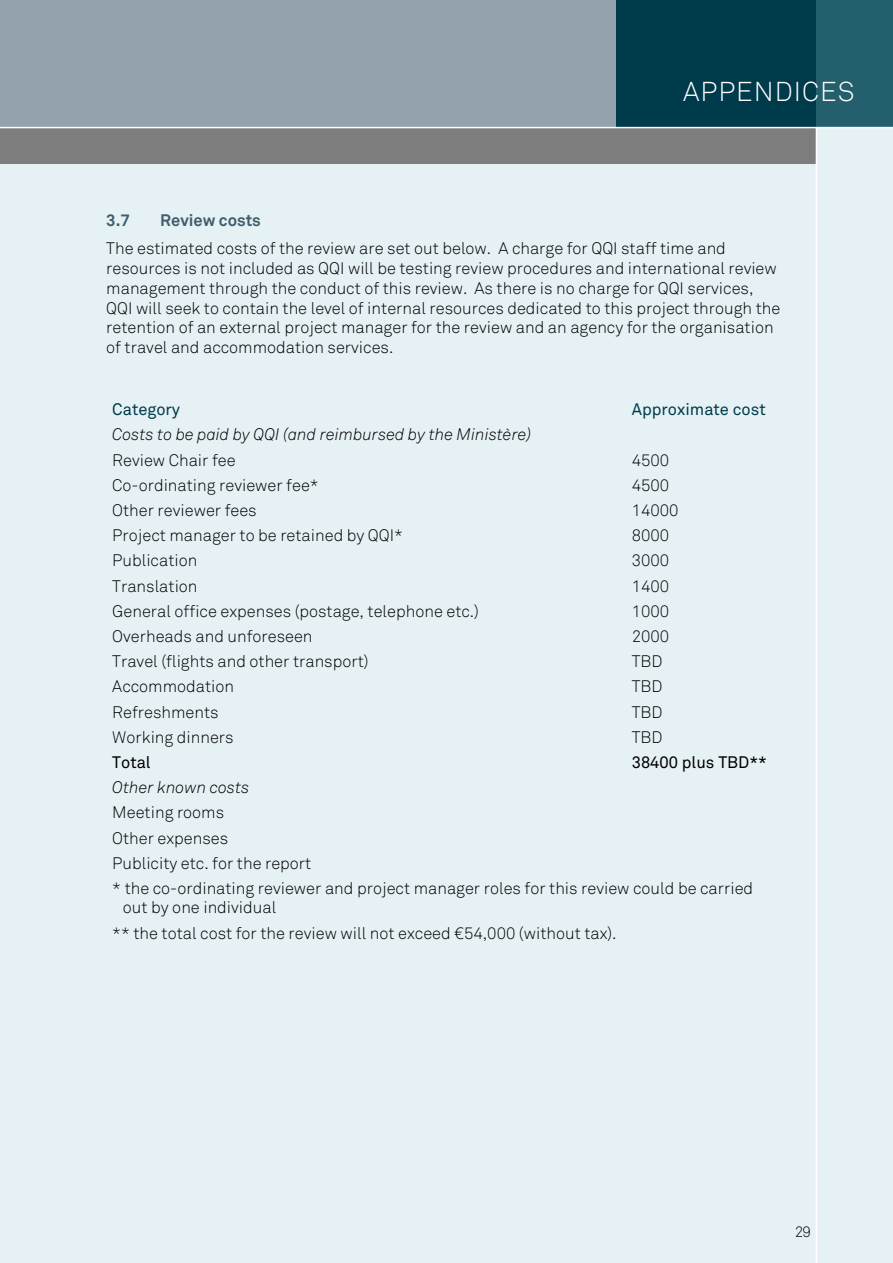
<style>
.page{position:relative;width:893px;height:1263px;background:#fff}
.page>*{position:absolute;margin:0;border:0;box-sizing:border-box;transform-origin:0 0}
.t1{font:300 27px "Akkurat";letter-spacing:.04em;color:#fff}
.t2{font:300 16.5px/19.8px "Akkurat";color:#000}
.t3{font:italic 300 16.5px "Akkurat";color:#000}
.t4{font:16.5px "Akkurat";color:#003b4c}
.t5{font:16.5px "Akkurat";color:#000}
.t6{font:700 16.5px "Akkurat";color:#3f5d6e}
.t7{font:300 15px "Akkurat";color:#000}
</style>
<div class="page">
<div style="left:0;top:128px;width:893px;height:1135px;background:#e5f1f4"></div>
<div style="left:0;top:128px;width:816px;height:36px;background:#7e7d7e"></div>
<div style="left:0;top:0;width:616px;height:128px;background:#93a2ac"></div>
<hr style="left:816px;top:0;width:1px;height:1263px;background:#fff">
<div style="left:616px;top:0;width:200px;height:128px;background:#003b4c"></div>
<div style="left:816px;top:0;width:77px;height:128px;background:#235f6d"></div>
<hr style="left:0;top:127px;width:893px;height:1px;background:#fff">
<h1 class="t1" style="left:683px;top:76px;width:173px">APPENDICES</h1>
<p class="t6" style="left:106px;top:210px;width:25px">3.7</p>
<p class="t6" style="left:160px;top:210px;width:102px">Review costs</p>
<p class="t2" style="left:106px;top:239px;width:675px">The estimated costs of the review are set out below. A charge for QQI staff time and resources is not included as QQI will be testing review procedures and international review management through the conduct of this review. As there is no charge for QQI services, QQI will seek to contain the level of internal resources dedicated to this project through the retention of an external project manager for the review and an agency for the organisation of travel and accommodation services.</p>
<p class="t4" style="left:112px;top:400px;width:69px">Category</p>
<p class="t4" style="left:632px;top:400px;width:136px">Approximate cost</p>
<p class="t3" style="left:112px;top:425px;width:421px">Costs to be paid by QQI (and reimbursed by the Ministère)</p>
<p class="t2" style="left:112px;top:450px;width:125px">Review Chair fee</p>
<p class="t2" style="left:632px;top:450px;width:39px">4500</p>
<p class="t2" style="left:112px;top:475px;width:208px">Co-ordinating reviewer fee*</p>
<p class="t2" style="left:632px;top:475px;width:39px">4500</p>
<p class="t2" style="left:112px;top:501px;width:146px">Other reviewer fees</p>
<p class="t2" style="left:632px;top:501px;width:48px">14000</p>
<p class="t2" style="left:112px;top:526px;width:292px">Project manager to be retained by QQI*</p>
<p class="t2" style="left:632px;top:526px;width:39px">8000</p>
<p class="t2" style="left:112px;top:551px;width:87px">Publication</p>
<p class="t2" style="left:632px;top:551px;width:39px">3000</p>
<p class="t2" style="left:112px;top:576px;width:87px">Translation</p>
<p class="t2" style="left:632px;top:576px;width:39px">1400</p>
<p class="t2" style="left:112px;top:601px;width:368px">General office expenses (postage, telephone etc.)</p>
<p class="t2" style="left:632px;top:601px;width:39px">1000</p>
<p class="t2" style="left:112px;top:627px;width:202px">Overheads and unforeseen</p>
<p class="t2" style="left:632px;top:627px;width:39px">2000</p>
<p class="t2" style="left:112px;top:652px;width:258px">Travel (flights and other transport)</p>
<p class="t2" style="left:632px;top:652px;width:32px">TBD</p>
<p class="t2" style="left:112px;top:677px;width:123px">Accommodation</p>
<p class="t2" style="left:632px;top:677px;width:32px">TBD</p>
<p class="t2" style="left:112px;top:702px;width:108px">Refreshments</p>
<p class="t2" style="left:632px;top:702px;width:32px">TBD</p>
<p class="t2" style="left:112px;top:727px;width:123px">Working dinners</p>
<p class="t2" style="left:632px;top:727px;width:32px">TBD</p>
<p class="t5" style="left:112px;top:752px;width:40px">Total</p>
<p class="t5" style="left:632px;top:752px;width:137px">38400 plus TBD**</p>
<p class="t3" style="left:112px;top:778px;width:139px">Other known costs</p>
<p class="t2" style="left:112px;top:800px;width:642px;line-height:25.2px">Meeting rooms<br>Other expenses<br>Publicity etc. for the report<br>* the co-ordinating reviewer and project manager roles for this review could be carried</p>
<p class="t2" style="left:112px;top:895px;width:506px;line-height:25.2px;text-indent:11px">out by one individual<br>** the total cost for the review will not exceed €54,000 (without tax).</p>
<p class="t7" style="left:795px;top:1223px;width:18px">29</p>
</div>
